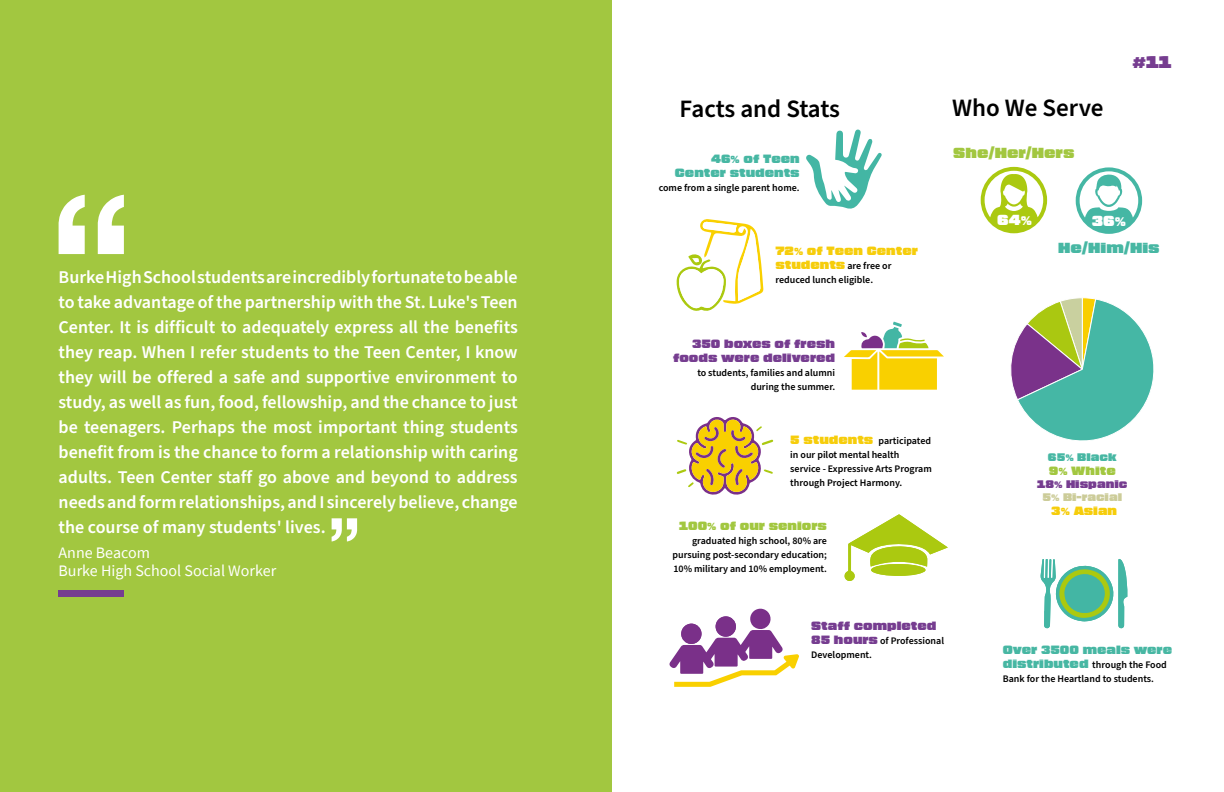
<style>
.page{position:relative;width:1224px;height:792px;background:#fff}
.page>*{position:absolute;margin:0;border:0;box-sizing:border-box;transform-origin:0 0}
.t1{font:600 25px "Source Sans Pro";color:#000}
.t2{font:600 18px/25px "Source Sans Pro";color:#fff;text-align:justify}
.t3{font:expanded 17px "Blunt";color:#763d90}
.t4{font:16px/18px "Source Sans Pro";color:#fff}
.t5{font:expanded 14.6px "Blunt";color:#a2c740}
.t6{font:expanded 14.6px "Blunt";color:#47b7a3}
.t7{font:expanded 14.6px "Blunt";color:#fff}
.t8{font:expanded 12px/14.4px "Blunt";color:#763d90;text-align:right}
.t9{font:expanded 12px/14px "Blunt";color:#47b7a3;text-align:right}
.t10{font:expanded 12px "Blunt";color:#a2c740}
.t11{font:expanded 12px "Blunt";color:#f6cd0b}
.t12{font:expanded 11px "Blunt";color:#763d90}
.t13{font:expanded 11px "Blunt";color:#cc9}
.t14{font:expanded 11px "Blunt";color:#47b7a3}
.t15{font:600 10px/14px "Source Sans Pro";color:#000}
.s1{font-family:"Blunt";font-weight:400;font-stretch:expanded;font-size:12px;color:#f6cd0b}
.s2{font-family:"Blunt";font-weight:400;font-stretch:expanded;font-size:12px;color:#763d90}
.s3{font-family:"Blunt";font-weight:400;font-stretch:expanded;font-size:12px;color:#47b7a3}
</style>
<div class="page">
<div style="left:0;top:0;width:612px;height:792px;background:#a2c740"></div>
<svg style="left:58px;top:195px;width:66px;height:59px"></svg>
<div style="left:59px;top:590px;width:65px;height:7px;background:#763d90"></div>
<svg style="left:1041px;top:559px;width:86px;height:69px"></svg>
<svg style="left:1076px;top:167px;width:66px;height:67px"></svg>
<svg style="left:981px;top:167px;width:66px;height:66px"></svg>
<svg style="left:845px;top:514px;width:103px;height:67px"></svg>
<svg style="left:806px;top:130px;width:76px;height:79px"></svg>
<svg style="left:844px;top:322px;width:100px;height:68px"></svg>
<svg style="left:677px;top:219px;width:86px;height:92px"></svg>
<svg style="left:670px;top:609px;width:129px;height:78px"></svg>
<div style="left:681px;top:624px;width:21px;height:20px;background:#7a3089;border-radius:50%"></div>
<div style="left:716px;top:616px;width:20px;height:21px;background:#7a3089;border-radius:50%"></div>
<svg style="left:677px;top:417px;width:96px;height:78px"></svg>
<svg style="left:1010px;top:297px;width:144px;height:144px"></svg>
<svg style="left:332px;top:518px;width:25px;height:24px"></svg>
<p class="t2" style="left:59px;top:265px;width:461px">Burke High School students are incredibly fortunate to be able to take advantage of the partnership with the St. Luke's Teen Center. It is difficult to adequately express all the benefits they reap. When I refer students to the Teen Center, I know they will be offered a safe and supportive environment to study, as well as fun, food, fellowship, and the chance to just be teenagers. Perhaps the most important thing students benefit from is the chance to form a relationship with caring adults. Teen Center staff go above and beyond to address needs and form relationships, and I sincerely believe, change the course of many students' lives.</p>
<p class="t4" style="left:59px;top:544px;width:219px">Anne Beacom<br>Burke High School Social Worker</p>
<h1 class="t1" style="left:680px;top:92px;width:162px">Facts and Stats</h1>
<p class="t9" style="left:675px;top:151px;width:126px">46% of Teen<br>Center students</p>
<p class="t15" style="left:659px;top:181px;width:142px">come from a single parent home.</p>
<p class="t11" style="left:775px;top:246px;width:144px">72% of Teen Center</p>
<p class="t15" style="left:775px;top:259px;width:118px"><span class="s1">students</span> are free or reduced lunch eligible.</p>
<h1 class="t1" style="left:952px;top:91px;width:153px">Who We Serve</h1>
<p class="t5" style="left:953px;top:146px;width:123px">She/Her/Hers</p>
<p class="t3" style="left:1133px;top:54px;width:41px">#11</p>
<p class="t7" style="left:997px;top:213px;width:36px">64%</p>
<p class="t7" style="left:1092px;top:215px;width:36px">36%</p>
<p class="t6" style="left:1058px;top:241px;width:103px">He/Him/His</p>
<p class="t8" style="left:673px;top:336px;width:164px">350 boxes of fresh foods were delivered</p>
<p class="t15" style="left:697px;top:366px;width:139px;text-align:right">to students, families and alumni during the summer.</p>
<p class="t15" style="left:790px;top:434px;width:143px"><span class="s1">5 students</span> participated in our pilot mental health service - Expressive Arts Program through Project Harmony.</p>
<p class="t10" style="left:679px;top:521px;width:149px">100% of our seniors</p>
<p class="t15" style="left:672px;top:534px;width:156px;text-align:justify;text-indent:20px">graduated high school, 80% are pursuing post-secondary education; 10% military and 10% employment.</p>
<p class="t8" style="left:811px;top:619px;width:127px">Staff completed</p>
<p class="t15" style="left:811px;top:634px;width:134px"><span class="s2">85 hours</span> of Professional<br>Development.</p>
<p class="t14" style="left:1048px;top:452px;width:70px">65% Black</p>
<p class="t10" style="left:1049px;top:465px;width:68px">9% White</p>
<p class="t12" style="left:1037px;top:479px;width:92px">18% Hispanic</p>
<p class="t13" style="left:1043px;top:492px;width:81px">5% Bi-racial</p>
<p class="t11" style="left:1051px;top:505px;width:67px">3% Asian</p>
<p class="t9" style="left:1003px;top:643px;width:171px">Over 3500 meals were</p>
<p class="t15" style="left:1003px;top:658px;width:166px"><span class="s3">distributed</span> through the Food<br>Bank for the Heartland to students.</p>
</div>
